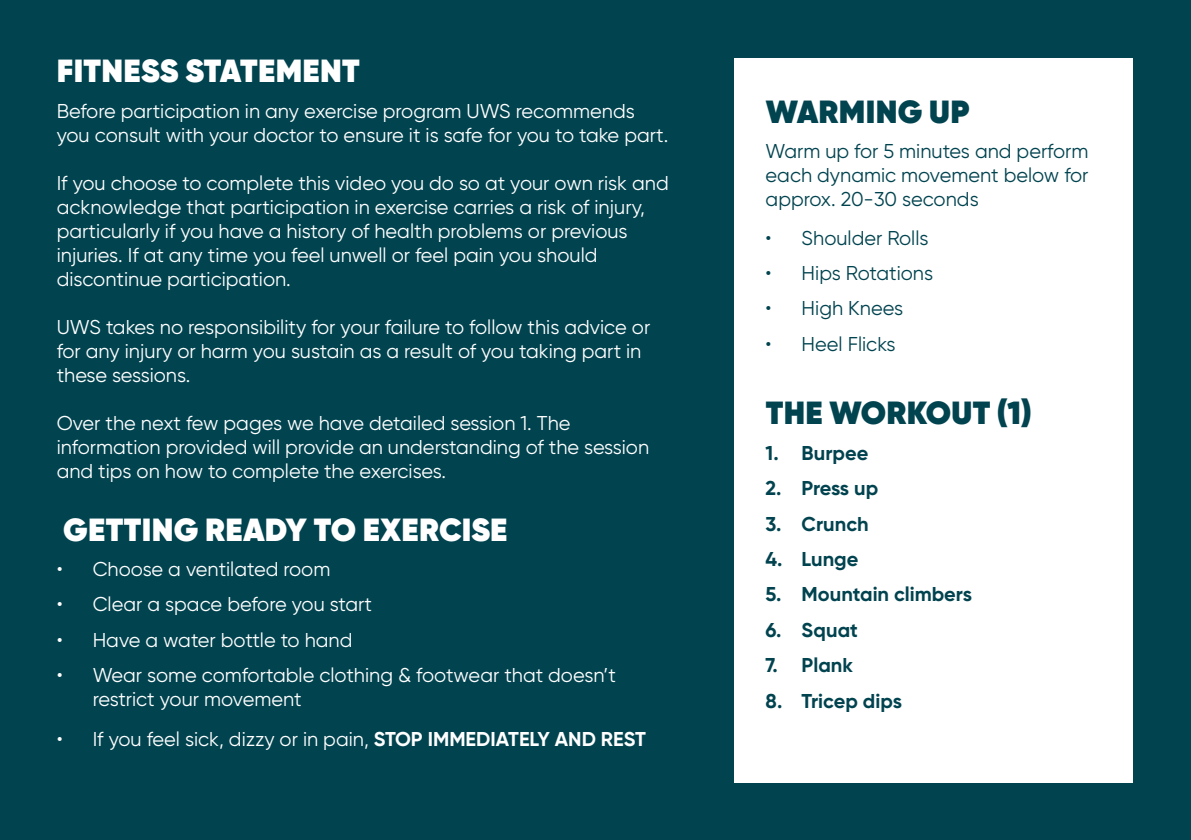
<style>
.page{position:relative;width:1191px;height:840px;background:#fff}
.page>*{position:absolute;margin:0;border:0;box-sizing:border-box;transform-origin:0 0}
.t1{font:800 32px "Gilroy";letter-spacing:.01em;color:#fff}
.t2{font:800 32px "Gilroy";letter-spacing:.01em;color:#01434f}
.t3{font:20px/24px "Gilroy";color:#fff}
.t4{font:20px/24px "Gilroy";color:#01434f;text-align:justify}
.t5{font:700 20px "Gilroy";color:#01434f}
.s1{font-weight:700}
</style>
<div class="page">
<div style="left:0;top:0;width:1191px;height:839px;background:#01434f"></div>
<div style="left:734px;top:58px;width:399px;height:723px;background:#fff"></div>
<p class="t1" style="left:57px;top:51px;width:304px">FITNESS STATEMENT</p>
<p class="t3" style="left:57px;top:98px;width:613px">Before participation in any exercise program UWS recommends you consult with your doctor to ensure it is safe for you to take part.</p>
<p class="t3" style="left:57px;top:170px;width:613px">If you choose to complete this video you do so at your own risk and acknowledge that participation in exercise carries a risk of injury, particularly if you have a history of health problems or previous injuries. If at any time you feel unwell or feel pain you should discontinue participation.</p>
<p class="t3" style="left:57px;top:314px;width:595px">UWS takes no responsibility for your failure to follow this advice or for any injury or harm you sustain as a result of you taking part in these sessions.</p>
<p class="t3" style="left:57px;top:410px;width:594px">Over the next few pages we have detailed session 1. The information provided will provide an understanding of the session and tips on how to complete the exercises.</p>
<p class="t1" style="left:63px;top:508px;width:446px">GETTING READY TO EXERCISE</p>
<p class="t3" style="left:57px;top:556px;width:275px">• Choose a ventilated room</p>
<p class="t3" style="left:57px;top:592px;width:317px">• Clear a space before you start</p>
<p class="t3" style="left:57px;top:627px;width:297px">• Have a water bottle to hand</p>
<p class="t3" style="left:93px;top:662px;width:525px;text-indent:-36px">• Wear some comfortable clothing &amp; footwear that doesn’t restrict your movement</p>
<p class="t3" style="left:57px;top:726px;width:590px">• If you feel sick, dizzy or in pain, <span class="s1">STOP IMMEDIATELY AND REST</span></p>
<p class="t2" style="left:766px;top:91px;width:205px">WARMING UP</p>
<p class="t4" style="left:765px;top:139px;width:324px">Warm up for 5 minutes and perform each dynamic movement below for approx. 20-30 seconds</p>
<p class="t4" style="left:765px;top:225px;width:164px">• Shoulder Rolls</p>
<p class="t4" style="left:765px;top:260px;width:169px">• Hips Rotations</p>
<p class="t4" style="left:765px;top:296px;width:139px">• High Knees</p>
<p class="t4" style="left:765px;top:331px;width:131px">• Heel Flicks</p>
<p class="t2" style="left:766px;top:392px;width:268px">THE WORKOUT (1)</p>
<p class="t5" style="left:765px;top:440px;width:104px">1. Burpee</p>
<p class="t5" style="left:765px;top:475px;width:114px">2. Press up</p>
<p class="t5" style="left:765px;top:511px;width:104px">3. Crunch</p>
<p class="t5" style="left:765px;top:546px;width:94px">4. Lunge</p>
<p class="t5" style="left:765px;top:581px;width:208px">5. Mountain climbers</p>
<p class="t5" style="left:765px;top:617px;width:94px">6. Squat</p>
<p class="t5" style="left:765px;top:652px;width:89px">7. Plank</p>
<p class="t5" style="left:765px;top:687px;width:138px">8. Tricep dips</p>
</div>
